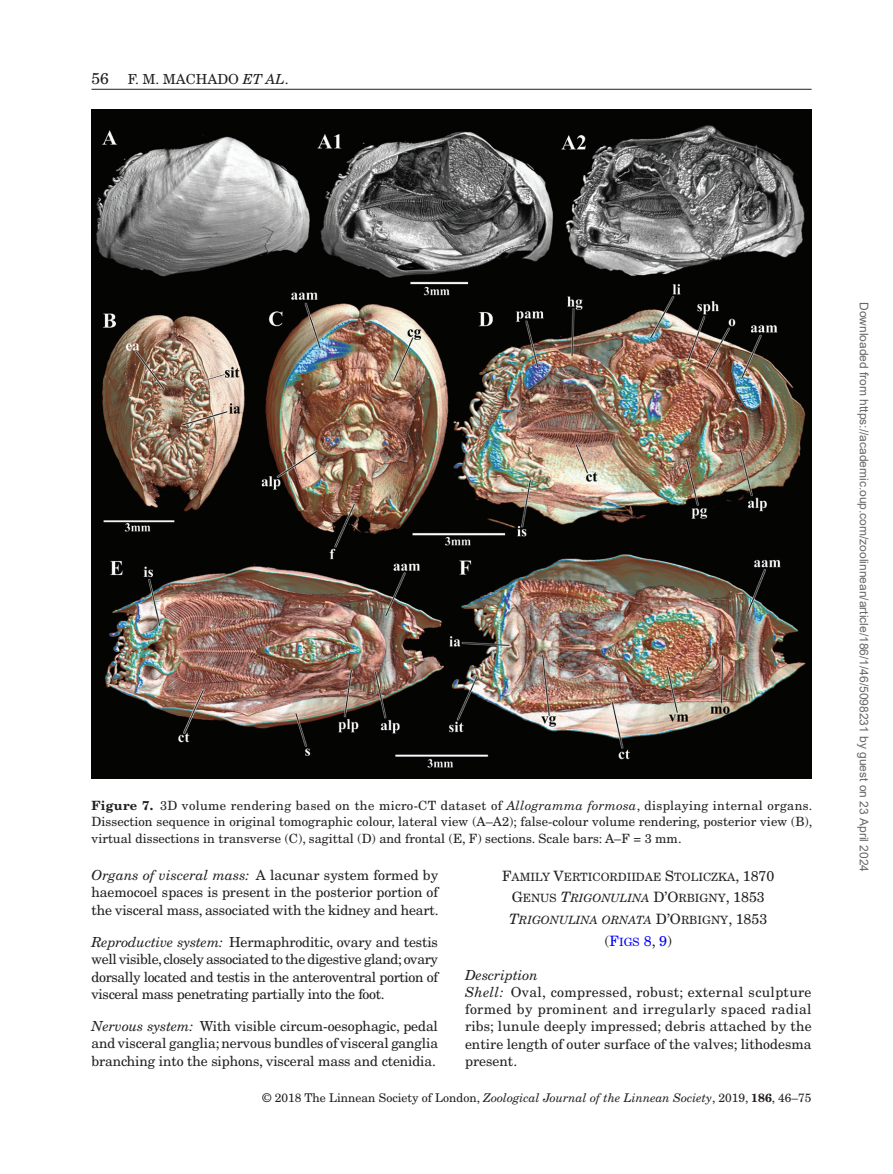
<style>
.page{position:relative;width:893px;height:1174px;background:#fff}
.page>*{position:absolute;margin:0;border:0;box-sizing:border-box;transform-origin:0 0}
.t1{font:14.25px "New Century Schlbk Roman SC800";color:#231f20}
.t2{font:13.8px/17.2px "New Century Schlbk";color:#231f20;text-align:justify}
.t3{font:12.75px/16.5px "New Century Schlbk";color:#231f20;text-align:justify}
.t4{font:12px "Arial";color:#666}
.t5{font:12px "New Century Schlbk";color:#231f20}
.t6{font:11.4px/21.8px "New Century Schlbk Roman SC800";color:#231f20;text-align:center}
.t7{font:11.4px "New Century Schlbk Italic SC800";color:#231f20}
.s1{font-size:15.75px}
.s2{font-style:italic}
.s3{font-weight:700}
.s4{font-size:14.25px}
.s5{font-family:"New Century Schlbk Italic SC800";font-size:14.25px}
.s6{font-family:"New Century Schlbk Italic SC800"}
.s7{font-family:"New Century Schlbk Roman SC800";font-size:14.25px}
.s8{font-family:"New Century Schlbk Roman SC800"}
.s9{color:#00f}
.s10{font-size:11.4px;color:#00f}
</style>
<div class="page">
<hr style="left:92px;top:89px;width:720px;height:1px;background:#231f20">
<img style="left:92px;top:110px;width:720px;height:668px">
<p class="t2" style="left:92px;top:70px;width:199px"><span class="s1">56</span> F. M. MACHADO <span class="s2">ET AL</span>.</p>
<p class="t3" style="left:92px;top:797px;width:722px"><span class="s3">Figure 7.</span> 3D volume rendering based on the micro-CT dataset of <span class="s2">Allogramma formosa</span>, displaying internal organs.<br>Dissection sequence in original tomographic colour, lateral view (A–A2); false-colour volume rendering, posterior view (B), virtual dissections in transverse (C), sagittal (D) and frontal (E, F) sections. Scale bars: A–F = 3 mm.</p>
<p class="t2" style="left:92px;top:866px;width:348px"><span class="s2">Organs of visceral mass:</span> A lacunar system formed by haemocoel spaces is present in the posterior portion of the visceral mass, associated with the kidney and heart.</p>
<p class="t2" style="left:92px;top:933px;width:348px"><span class="s2">Reproductive system:</span> Hermaphroditic, ovary and testis well visible, closely associated to the digestive gland; ovary dorsally located and testis in the anteroventral portion of visceral mass penetrating partially into the foot.</p>
<p class="t2" style="left:92px;top:1017px;width:348px"><span class="s2">Nervous system:</span> With visible circum-oesophagic, pedal and visceral ganglia; nervous bundles of visceral ganglia branching into the siphons, visceral mass and ctenidia.</p>
<p class="t6" style="left:502px;top:865px;width:274px"><span class="s4">F</span>AMILY <span class="s4">V</span>ERTICORDIIDAE <span class="s4">S</span>TOLICZKA<span class="s4">, 1870<br>G</span>ENUS <span class="s5">T</span><span class="s6">RIGONULINA</span> <span class="s4">D’O</span>RBIGNY<span class="s4">, 1853</span></p>
<p class="t7" style="left:509px;top:913px;width:260px"><span class="s4">T</span>RIGONULINA ORNATA <span class="s7">D’O</span><span class="s8">RBIGNY</span><span class="s7">, 1853</span></p>
<p class="t1" style="left:605px;top:932px;width:68px">(<span class="s9">F</span><span class="s10">IGS</span> <span class="s9">8</span>, <span class="s9">9</span>)</p>
<p class="t2" style="left:465px;top:966px;width:348px;text-align:left"><span class="s2">Description<br>Shell:</span> Oval, compressed, robust; external sculpture formed by prominent and irregularly spaced radial ribs; lunule deeply impressed; debris attached by the entire length of outer surface of the valves; lithodesma present.</p>
<p class="t5" style="left:263px;top:1090px;width:550px">© 2018 The Linnean Society of London, <span class="s2">Zoological Journal of the Linnean Society</span>, 2019, <span class="s3">186</span>, 46–75</p>
<p class="t4" style="left:868px;top:302px;width:571px;rotate:90deg">Downloaded from https://academic.oup.com/zoolinnean/article/186/1/46/5098231 by guest on 23 April 2024</p>
</div>
